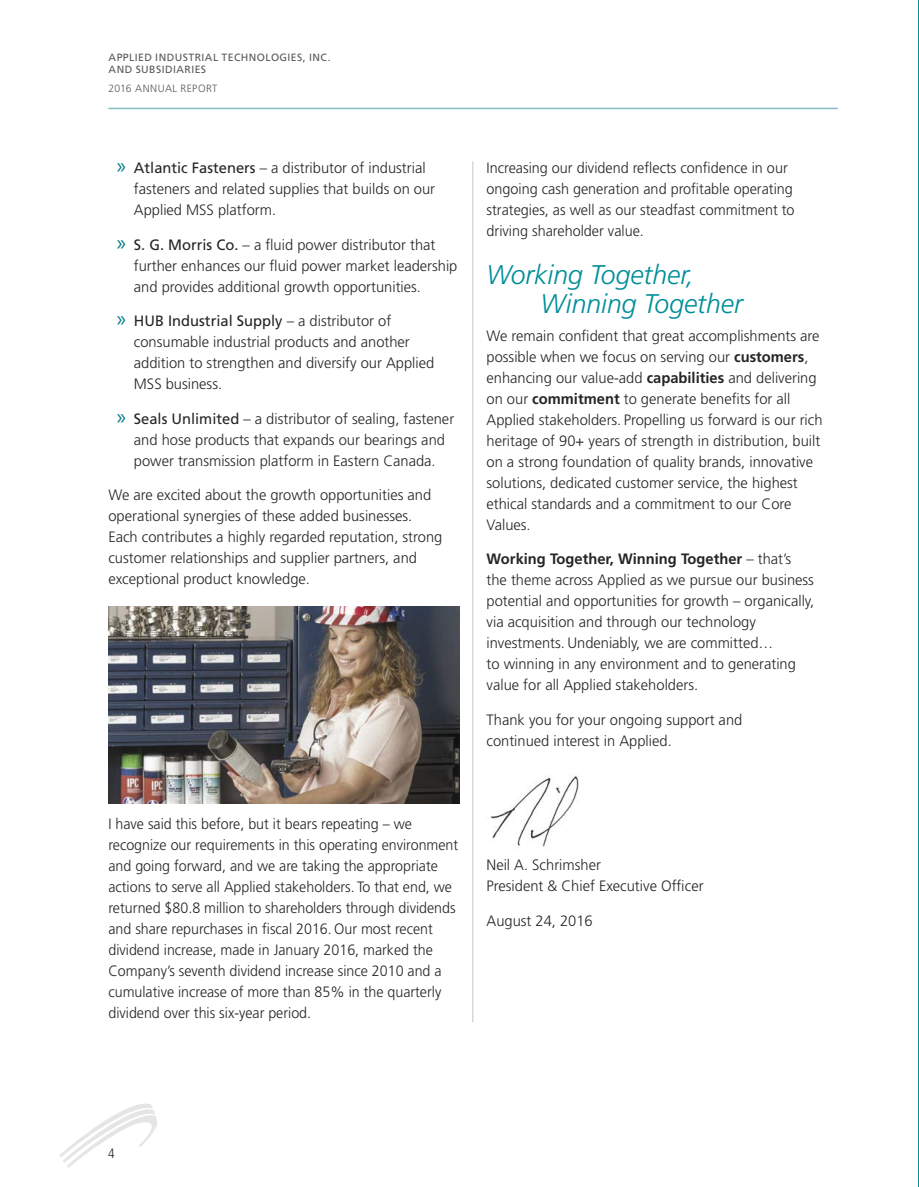
<style>
.page{position:relative;width:919px;height:1187px;background:#fff}
.page>*{position:absolute;margin:0;border:0;box-sizing:border-box;transform-origin:0 0}
.t1{font:italic 300 27px/28.5px "Frutiger";color:#008e98}
.t2{font:300 15px/21px "Frutiger";color:#272425}
.t3{font:300 15px/21px "Frutiger";color:#272425;scale:.95 1}
.t4{font:300 15px/21px "Frutiger";color:#272425;scale:.96 1}
.t5{font:300 condensed 13.5px "Frutiger LT Std";color:#272425}
.t6{font:10.5px/12px "Frutiger";letter-spacing:.04em;color:#59595b}
.t7{font:300 10.5px "Frutiger";letter-spacing:.04em;color:#59595b}
.s1{font-family:"Myriad Pro";font-weight:400;font-size:22.5px;color:#007b85}
.s2{font-weight:400}
.s3{font-weight:700}
</style>
<div class="page">
<svg style="left:60px;top:1103px;width:97px;height:64px"></svg>
<hr style="left:918px;top:0;width:1px;height:1187px;background:#008e98">
<hr style="left:108px;top:108px;width:729px;height:1px;background:#81bcc3">
<img style="left:490px;top:776px;width:89px;height:72px">
<img style="left:108px;top:607px;width:351px;height:196px">
<hr style="left:472px;top:161px;width:1px;height:861px;background:#c6c7c9">
<p class="t6" style="left:109px;top:52px;width:223px">APPLIED INDUSTRIAL TECHNOLOGIES, INC.<br>AND SUBSIDIARIES</p>
<p class="t7" style="left:108px;top:82px;width:111px">2016 ANNUAL REPORT</p>
<p class="t2" style="left:134px;top:158px;width:303px;text-indent:-17px"><span class="s1">»</span> <span class="s2">Atlantic Fasteners</span> – a distributor of industrial fasteners and related supplies that builds on our<br>Applied MSS platform.</p>
<p class="t2" style="left:134px;top:234px;width:325px;text-indent:-17px"><span class="s1">»</span> <span class="s2">S. G. Morris Co.</span> – a fluid power distributor that further enhances our fluid power market leadership and provides additional growth opportunities.</p>
<p class="t2" style="left:134px;top:311px;width:302px;text-indent:-17px"><span class="s1">»</span> <span class="s2">HUB Industrial Supply</span> – a distributor of consumable industrial products and another addition to strengthen and diversify our Applied MSS business.</p>
<p class="t2" style="left:117px;top:408px;width:339px;text-align:center"><span class="s1">»</span> <span class="s2">Seals Unlimited</span> – a distributor of sealing, fastener and hose products that expands our bearings and power transmission platform in Eastern Canada.</p>
<p class="t2" style="left:108px;top:485px;width:335px">We are excited about the growth opportunities and operational synergies of these added businesses.<br>Each contributes a highly regarded reputation, strong customer relationships and supplier partners, and exceptional product knowledge.</p>
<p class="t3" style="left:108px;top:813px;width:370px">I have said this before, but it bears repeating – we recognize our requirements in this operating environment and going forward, and we are taking the appropriate actions to serve all Applied stakeholders. To that end, we returned $80.8 million to shareholders through dividends and share repurchases in fiscal 2016. Our most recent dividend increase, made in January 2016, marked the Company’s seventh dividend increase since 2010 and a cumulative increase of more than 85% in the quarterly dividend over this six-year period.</p>
<p class="t4" style="left:486px;top:157px;width:322px">Increasing our dividend reflects confidence in our ongoing cash generation and profitable operating strategies, as well as our steadfast commitment to driving shareholder value.</p>
<h1 class="t1" style="left:540px;top:261px;width:204px;text-indent:-54px">Working Together,<br>Winning Together</h1>
<p class="t2" style="left:486px;top:325px;width:337px">We remain confident that great accomplishments are possible when we focus on serving our <span class="s3">customers</span>, enhancing our value-add <span class="s3">capabilities</span> and delivering on our <span class="s3">commitment</span> to generate benefits for all Applied stakeholders. Propelling us forward is our rich heritage of 90+ years of strength in distribution, built on a strong foundation of quality brands, innovative solutions, dedicated customer service, the highest ethical standards and a commitment to our Core Values.</p>
<p class="t2" style="left:486px;top:549px;width:329px"><span class="s3">Working Together, Winning Together</span> – that’s the theme across Applied as we pursue our business potential and opportunities for growth – organically, via acquisition and through our technology investments. Undeniably, we are committed…<br>to winning in any environment and to generating value for all Applied stakeholders.</p>
<p class="t2" style="left:486px;top:709px;width:257px">Thank you for your ongoing support and continued interest in Applied.</p>
<p class="t2" style="left:486px;top:855px;width:218px">Neil A. Schrimsher<br>President &amp; Chief Executive Officer</p>
<p class="t2" style="left:486px;top:910px;width:108px">August 24, 2016</p>
<p class="t5" style="left:108px;top:1145px;width:8px">4</p>
</div>
